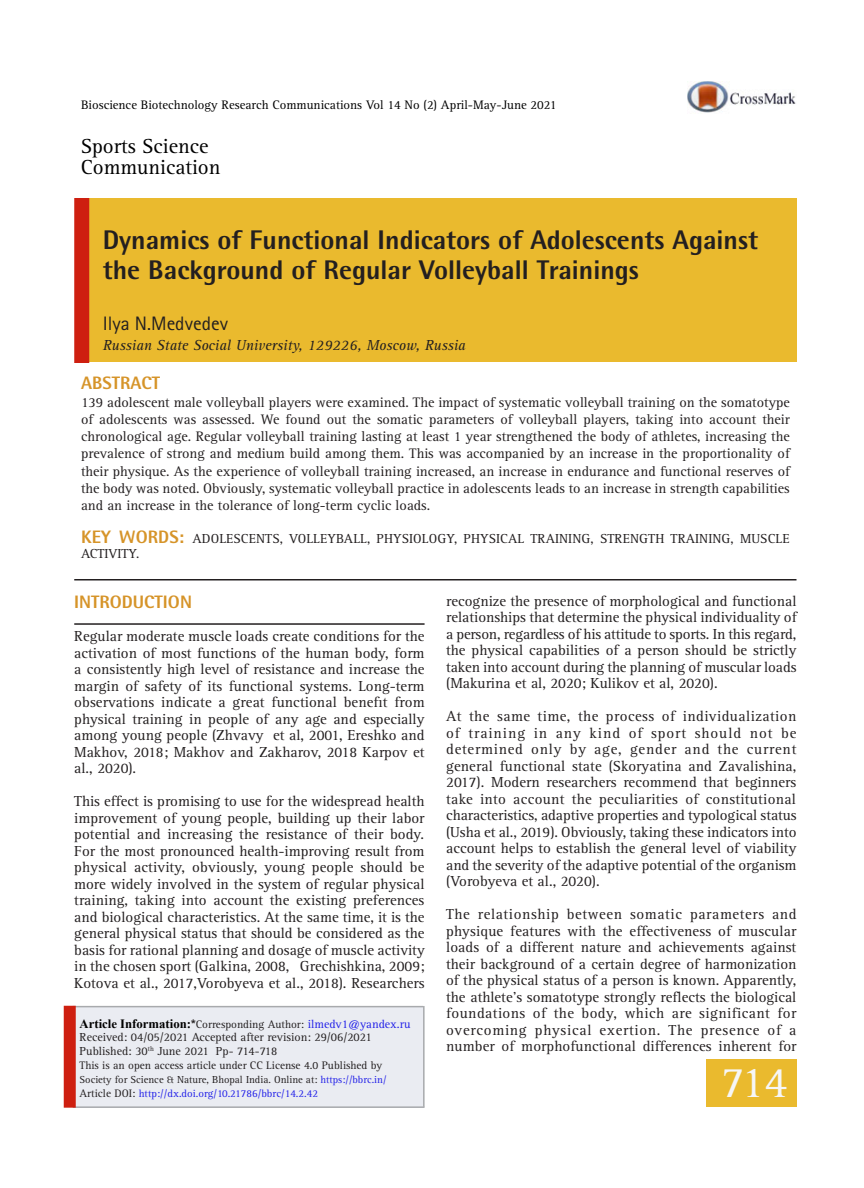
<style>
.page{position:relative;width:864px;height:1188px;background:#fff}
.page>*{position:absolute;margin:0;border:0;box-sizing:border-box;transform-origin:0 0}
.Body_text{font:45px "Rotis Serif Std";color:#f6f6f7}
.Body_text-2{font:800 27px/30px "Rotis Semi Sans Std";color:#231f20}
.Body_text-3{font:21px "Rotis Serif Std";color:#000}
.Body_text-4{font:19.5px "Rotis Sans Serif Std";color:#231f20}
.Body_text-5{font:800 18px "Rotis Semi Sans Std";color:#d69429}
.Body_text-6{font:15px/16.5px "Rotis Serif Std";color:#231f20;text-align:justify}
.Body_text-7{font:italic 15px "Rotis Serif Std";color:#231f20}
.Body_text-8{font:14.25px/17.2px "Rotis Serif Std";color:#231f20;text-align:justify}
.Body_text-9{font:13.5px/15px "Rotis Serif Std";letter-spacing:.005em;color:#231f20}
.Body_text-10{font:12.75px "Rotis Serif Std";color:#000}
.Body_text-11{font:12px "Rotis Serif Std";color:#231f20}
.Body_text-12{font:11.25px "Rotis Serif Std";color:#231f20}
.Body_text-13{font:10.8px "Rotis Serif Std";color:#2321e8}
.Body_text-14{font:10.5px "Rotis Serif Std";color:#231f20}
.s1{font-family:"Rotis Semi Sans Std";font-weight:800;font-size:18px;color:#d69429}
.s2{font-family:"Times New Roman";font-weight:700;font-size:12.75px;color:#000}
.s3{font-family:"Arial";font-weight:700;font-size:12px}
.s4{font-size:12px;color:#2321e8}
.s5{color:#2321e8}
.s6{font-size:11.25px;color:#231f20}
</style>
<div class="page">
<hr style="left:74px;top:579px;width:722px;height:1px;background:#231f20">
<hr style="left:74px;top:623px;width:351px;height:2px;background:#231f20">
<div style="left:706px;top:1060px;width:90px;height:47px;background:#eaba2e"></div>
<div style="left:89px;top:198px;width:707px;height:164px;background:#eaba2e"></div>
<div style="left:74px;top:198px;width:15px;height:165px;background:#ce1f10"></div>
<div style="left:73px;top:1006px;width:350px;height:101px;background:#eaecf2"></div>
<hr style="left:423px;top:1006px;width:2px;height:101px;background:#a8aaad">
<hr style="left:73px;top:1006px;width:350px;height:1px;background:#a8aaad">
<hr style="left:73px;top:1106px;width:352px;height:2px;background:#a8aaad">
<div style="left:64px;top:1006px;width:12px;height:102px;background:#ce1f10"></div>
<img style="left:687px;top:81px;width:109px;height:32px">
<p class="Body_text-10" style="left:81px;top:97px;width:477px">Bioscience Biotechnology Research Communications Vol 14 No (2) April-May-June 2021</p>
<p class="Body_text-3" style="left:81px;top:134px;width:129px">Sports Science</p>
<p class="Body_text-3" style="left:81px;top:155px;width:141px">Communication</p>
<p class="Body_text-2" style="left:103px;top:225px;width:657px">Dynamics of Functional Indicators of Adolescents Against the Background of Regular Volleyball Trainings</p>
<p class="Body_text-4" style="left:103px;top:312px;width:127px">Ilya N.Medvedev</p>
<p class="Body_text-7" style="left:103px;top:336px;width:365px">Russian State Social University, 129226, Moscow, Russia</p>
<p class="Body_text-5" style="left:81px;top:372px;width:81px">ABSTRACT</p>
<p class="Body_text-8" style="left:81px;top:394px;width:710px">139 adolescent male volleyball players were examined. The impact of systematic volleyball training on the somatotype of adolescents was assessed. We found out the somatic parameters of volleyball players, taking into account their chronological age. Regular volleyball training lasting at least 1 year strengthened the body of athletes, increasing the prevalence of strong and medium build among them. This was accompanied by an increase in the proportionality of their physique. As the experience of volleyball training increased, an increase in endurance and functional reserves of the body was noted. Obviously, systematic volleyball practice in adolescents leads to an increase in strength capabilities and an increase in the tolerance of long-term cyclic loads.</p>
<p class="Body_text-9" style="left:81px;top:531px;width:710px"><span class="s1">KEY WORDS:</span> Adolescents, Volleyball, Physiology, Physical Training, Strength Training, Muscle<br>Activity.</p>
<p class="Body_text-5" style="left:74px;top:591px;width:119px">INTRODUCTION</p>
<p class="Body_text-6" style="left:74px;top:628px;width:352px">Regular moderate muscle loads create conditions for the activation of most functions of the human body, form a consistently high level of resistance and increase the margin of safety of its functional systems. Long-term observations indicate a great functional benefit from physical training in people of any age and especially among young people (Zhvavy et al, 2001, Ereshko and Makhov, 2018; Makhov and Zakharov, 2018 Karpov et al., 2020).</p>
<p class="Body_text-6" style="left:74px;top:793px;width:352px">This effect is promising to use for the widespread health improvement of young people, building up their labor potential and increasing the resistance of their body.<br>For the most pronounced health-improving result from physical activity, obviously, young people should be more widely involved in the system of regular physical training, taking into account the existing preferences and biological characteristics. At the same time, it is the general physical status that should be considered as the basis for rational planning and dosage of muscle activity in the chosen sport (Galkina, 2008, Grechishkina, 2009; Kotova et al., 2017,Vorobyeva et al., 2018). Researchers</p>
<p class="Body_text-6" style="left:446px;top:593px;width:352px">recognize the presence of morphological and functional relationships that determine the physical individuality of a person, regardless of his attitude to sports. In this regard, the physical capabilities of a person should be strictly taken into account during the planning of muscular loads (Makurina et al, 2020; Kulikov et al, 2020).</p>
<p class="Body_text-6" style="left:446px;top:709px;width:352px">At the same time, the process of individualization of training in any kind of sport should not be determined only by age, gender and the current general functional state (Skoryatina and Zavalishina, 2017). Modern researchers recommend that beginners take into account the peculiarities of constitutional characteristics, adaptive properties and typological status (Usha et al., 2019). Obviously, taking these indicators into account helps to establish the general level of viability and the severity of the adaptive potential of the organism (Vorobyeva et al., 2020).</p>
<p class="Body_text-6" style="left:446px;top:907px;width:352px">The relationship between somatic parameters and physique features with the effectiveness of muscular loads of a different nature and achievements against their background of a certain degree of harmonization of the physical status of a person is known. Apparently, the athlete’s somatotype strongly reflects the biological foundations of the body, which are significant for overcoming physical exertion. The presence of a number of morphofunctional differences inherent for</p>
<p class="Body_text" style="left:722px;top:1056px;width:67px">714</p>
<p class="Body_text-12" style="left:80px;top:1017px;width:332px"><span class="s2">Article Information:</span><span class="s3">*</span>Corresponding Author: <span class="s4">ilmedv1@yandex.ru</span></p>
<p class="Body_text-11" style="left:80px;top:1030px;width:294px">Received: 04/05/2021 Accepted after revision: 29/06/2021</p>
<p class="Body_text-11" style="left:80px;top:1044px;width:199px">Published: 30<sup>th</sup> June 2021 Pp- 714-718</p>
<p class="Body_text-12" style="left:80px;top:1059px;width:305px">This is an open access article under CC License 4.0 Published by</p>
<p class="Body_text-14" style="left:80px;top:1074px;width:309px">Society for Science &amp; Nature, Bhopal India. Online at: <span class="s5">https://bbrc.in/</span></p>
<p class="Body_text-13" style="left:80px;top:1088px;width:240px"><span class="s6">Article DOI:</span> http://dx.doi.org/10.21786/bbrc/14.2.42</p>
</div>
